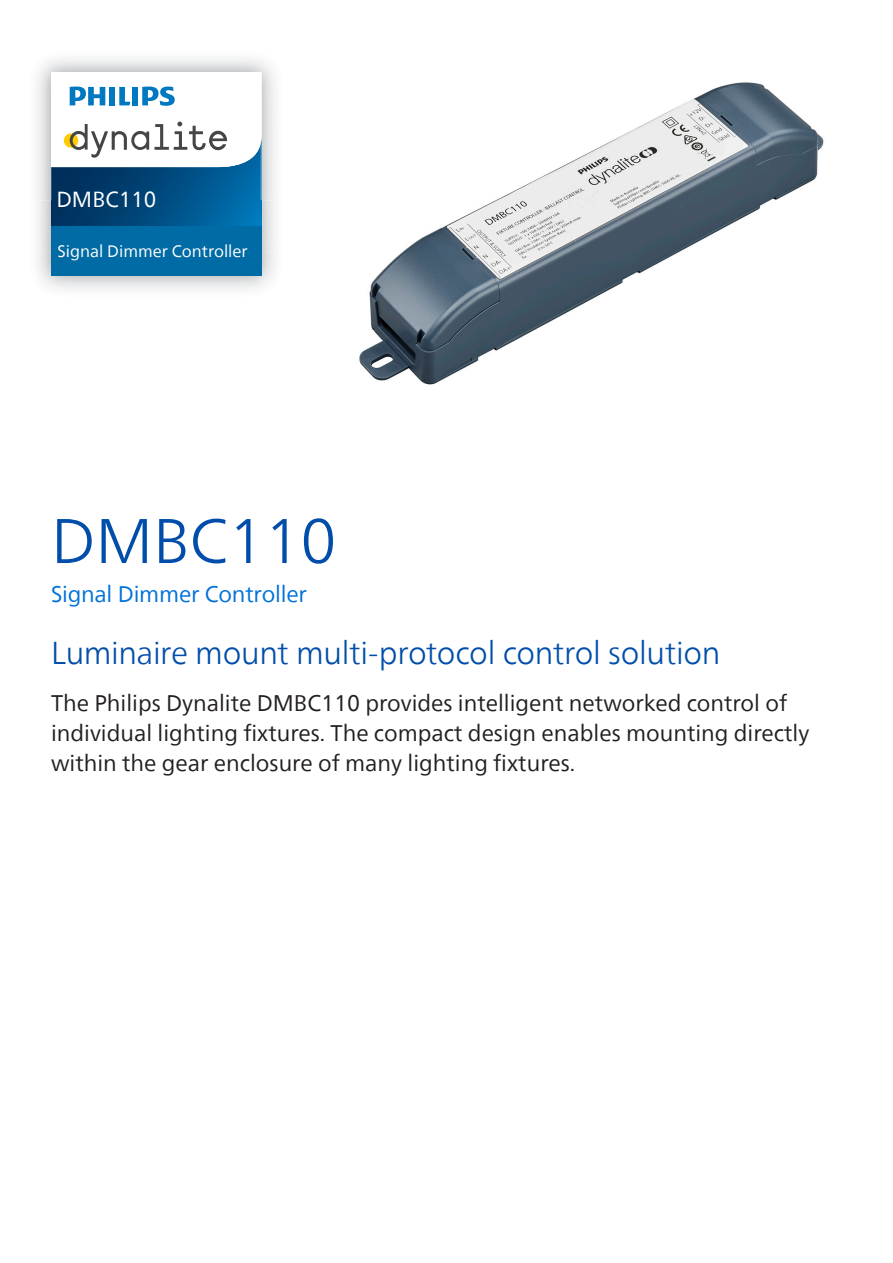
<style>
.page{position:relative;width:893px;height:1263px;background:#fff}
.page>*{position:absolute;margin:0;border:0;box-sizing:border-box;transform-origin:0 0}
.Cover_Product_Name__42pt{font:300 63px "Neue Frutiger World";color:#004eaa}
.Cover_Wow_Statement__22pt{font:300 31.5px "Neue Frutiger World";letter-spacing:-.015em;color:#004eaa}
.Cover_Overview__15pt{font:22.5px/30px "Neue Frutiger World";color:#231f20}
.Cover_Product_Identifier__15pt{font:22.5px "Neue Frutiger World";letter-spacing:-.01em;color:#0072da}
.Shape_-_Name{font:21.75px "Neue Frutiger World";color:#fff}
.Shape_-_Type{font:16.5px "Neue Frutiger World";color:#fff}
</style>
<div class="page">
<img style="left:37px;top:58px;width:239px;height:232px">
<img style="left:37px;top:200px;width:14px;height:51px">
<svg style="left:51px;top:72px;width:211px;height:203px"></svg>
<img style="left:359px;top:82px;width:465px;height:303px">
<p class="Shape_-_Name" style="left:56px;top:182px;width:101px">DMBC110</p>
<p class="Shape_-_Type" style="left:57px;top:238px;width:192px">Signal Dimmer Controller</p>
<p class="Cover_Product_Name__42pt" style="left:51px;top:492px;width:287px">DMBC110</p>
<p class="Cover_Product_Identifier__15pt" style="left:51px;top:576px;width:257px">Signal Dimmer Controller</p>
<p class="Cover_Wow_Statement__22pt" style="left:51px;top:629px;width:671px">Luminaire mount multi-protocol control solution</p>
<p class="Cover_Overview__15pt" style="left:51px;top:689px;width:760px">The Philips Dynalite DMBC110 provides intelligent networked control of individual lighting fixtures. The compact design enables mounting directly within the gear enclosure of many lighting fixtures.</p>
</div>
